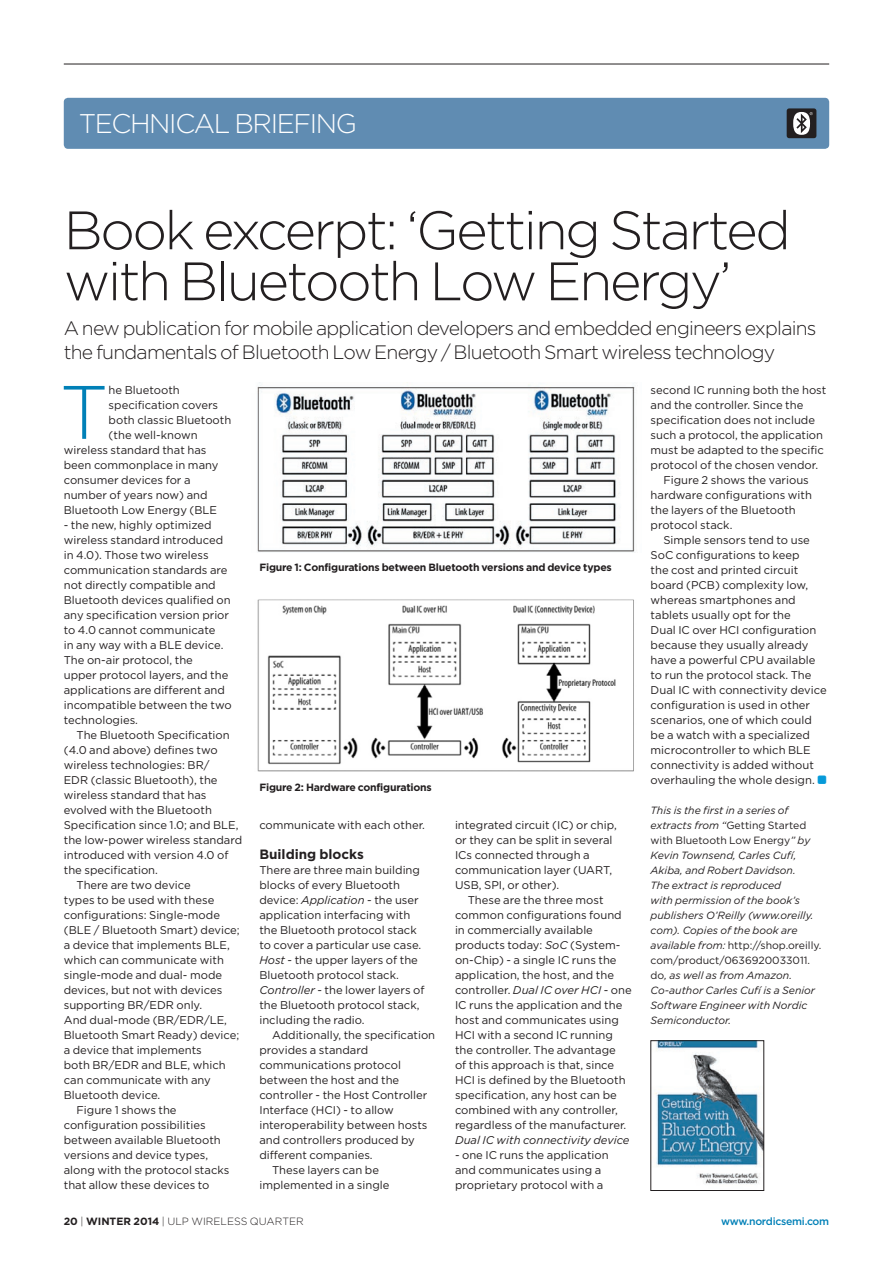
<style>
.page{position:relative;width:893px;height:1263px;background:#fff}
.page>*{position:absolute;margin:0;border:0;box-sizing:border-box;transform-origin:0 0}
.t1{font:300 75.6px "Gotham";color:#0080b7}
.t2{font:300 54px/51px "Gotham";letter-spacing:-.045em;color:#231f20}
.t3{font:300 27px "Gotham";letter-spacing:-.05em;color:#fff}
.t4{font:300 19.35px/24px "Gotham";letter-spacing:-.04em;color:#231f20}
.t5{font:700 13.5px "Gotham";color:#231f20}
.t6{font:11.25px/15px "Gotham";color:#231f20}
.t7{font:italic 11.25px "Gotham";color:#231f20}
.t8{font:italic 10.5px/15px "Gotham";color:#231f20}
.t9{font:700 10.5px "Gotham";letter-spacing:-.02em;color:#231f20}
.t10{font:300 10.5px "Gotham";color:#231f20}
.t11{font:500 10.5px "Gotham";letter-spacing:-.025em;color:#0080b7}
.s1{font-style:normal}
.s2{font-style:italic}
.s3{font-weight:700}
</style>
<div class="page">
<img style="left:257px;top:384px;width:378px;height:168px">
<img style="left:257px;top:599px;width:377px;height:173px">
<img style="left:655px;top:1042px;width:107px;height:142px">
<div style="left:651px;top:1040px;width:113px;height:151px;border:1px solid #231f20"></div>
<div style="left:64px;top:98px;width:765px;height:51px;background:#608cb2;border-radius:4px"></div>
<div style="left:787px;top:108px;width:29px;height:30px;background:#231f20;border-radius:3px"></div>
<svg style="left:793px;top:112px;width:20px;height:23px"></svg>
<hr style="left:64px;top:64px;width:765px;height:1px;background:#231f20">
<h3 class="t3" style="left:79px;top:109px;width:280px">Techn ical Briefing</h3>
<h2 class="t2" style="left:64px;top:204px;width:729px">Book excerpt: ‘Getting Started with Bluetooth Low Energy’</h2>
<h3 class="t4" style="left:64px;top:316px;width:754px">A new publication for mobile application developers and embedded engineers explains the fundamentals of Bluetooth Low Energy / Bluetooth Smart wireless technology</h3>
<p class="t6" style="left:651px;top:382px;width:177px">second IC running both the host</p>
<p class="t6" style="left:651px;top:397px;width:154px">and the controller. Since the</p>
<p class="t6" style="left:651px;top:412px;width:166px">specification does not include</p>
<p class="t6" style="left:651px;top:427px;width:174px">such a protocol, the application</p>
<p class="t6" style="left:651px;top:442px;width:175px">must be adapted to the specific</p>
<p class="t6" style="left:651px;top:457px;width:169px">protocol of the chosen vendor.</p>
<p class="t6" style="left:663px;top:472px;width:147px">Figure 2 shows the various</p>
<p class="t6" style="left:651px;top:487px;width:163px">hardware configurations with</p>
<p class="t6" style="left:651px;top:502px;width:147px">the layers of the Bluetooth</p>
<p class="t6" style="left:651px;top:517px;width:83px">protocol stack.</p>
<p class="t6" style="left:663px;top:532px;width:148px">Simple sensors tend to use</p>
<p class="t6" style="left:651px;top:547px;width:150px">SoC configurations to keep</p>
<p class="t6" style="left:651px;top:562px;width:149px">the cost and printed circuit</p>
<p class="t6" style="left:651px;top:577px;width:159px">board (PCB) complexity low,</p>
<p class="t6" style="left:651px;top:592px;width:147px">whereas smartphones and</p>
<p class="t6" style="left:651px;top:607px;width:142px">tablets usually opt for the</p>
<p class="t6" style="left:651px;top:622px;width:167px">Dual IC over HCI configuration</p>
<p class="t6" style="left:651px;top:637px;width:159px">because they usually already</p>
<p class="t6" style="left:651px;top:652px;width:166px">have a powerful CPU available</p>
<p class="t6" style="left:651px;top:667px;width:162px">to run the protocol stack. The</p>
<p class="t6" style="left:651px;top:682px;width:178px">Dual IC with connectivity device</p>
<p class="t6" style="left:651px;top:697px;width:161px">configuration is used in other</p>
<p class="t6" style="left:651px;top:712px;width:163px">scenarios, one of which could</p>
<p class="t6" style="left:651px;top:727px;width:161px">be a watch with a specialized</p>
<p class="t6" style="left:651px;top:742px;width:160px">microcontroller to which BLE</p>
<p class="t6" style="left:651px;top:757px;width:165px">connectivity is added without</p>
<p class="t6" style="left:651px;top:772px;width:178px">overhauling the whole design. <sub>Z</sub></p>
<p class="t8" style="left:651px;top:803px;width:172px">This is the first in a series of extracts from “<span class="s1">Getting Started with Bluetooth Low Energy</span>” by<br>Kevin Townsend, Carles Cufí,<br>Akiba, and Robert Davidson.<br>The extract is reproduced<br>with permission of the book’s publishers O’Reilly (www.oreilly. com). Copies of the book are available from: <span class="s1">http://shop.oreilly. com/product/0636920033011. do</span>, as well as from Amazon.<br>Co-author Carles Cufí is a Senior<br>Software Engineer with Nordic<br>Semiconductor.</p>
<h1 class="t1" style="left:60px;top:371px;width:42px">T</h1>
<p class="t6" style="left:109px;top:382px;width:73px">he Bluetooth</p>
<p class="t6" style="left:109px;top:397px;width:111px">specification covers</p>
<p class="t6" style="left:109px;top:412px;width:124px">both classic Bluetooth</p>
<p class="t6" style="left:109px;top:427px;width:91px">(the well-known</p>
<p class="t6" style="left:64px;top:442px;width:144px">wireless standard that has</p>
<p class="t6" style="left:64px;top:457px;width:156px">been commonplace in many</p>
<p class="t6" style="left:64px;top:472px;width:128px">consumer devices for a</p>
<p class="t6" style="left:64px;top:487px;width:145px">number of years now) and</p>
<p class="t6" style="left:64px;top:502px;width:153px">Bluetooth Low Energy (BLE</p>
<p class="t6" style="left:64px;top:517px;width:169px">- the new, highly optimized wireless standard introduced in 4.0). Those two wireless communication standards are not directly compatible and<br>Bluetooth devices qualified on any specification version prior to 4.0 cannot communicate<br>in any way with a BLE device.<br>The on-air protocol, the<br>upper protocol layers, and the applications are different and incompatible between the two technologies.</p>
<p class="t6" style="left:77px;top:727px;width:155px">The Bluetooth Specification</p>
<p class="t6" style="left:64px;top:742px;width:156px">(4.0 and above) defines two</p>
<p class="t6" style="left:64px;top:757px;width:147px">wireless technologies: BR/</p>
<p class="t6" style="left:64px;top:772px;width:155px">EDR (classic Bluetooth), the</p>
<p class="t6" style="left:64px;top:787px;width:144px">wireless standard that has</p>
<p class="t6" style="left:64px;top:802px;width:150px">evolved with the Bluetooth</p>
<p class="t6" style="left:64px;top:817px;width:176px">Specification since 1.0; and BLE,</p>
<p class="t6" style="left:64px;top:832px;width:180px">the low-power wireless standard</p>
<p class="t6" style="left:64px;top:847px;width:166px">introduced with version 4.0 of</p>
<p class="t6" style="left:64px;top:862px;width:96px">the specification.</p>
<p class="t6" style="left:77px;top:877px;width:116px">There are two device</p>
<p class="t6" style="left:64px;top:892px;width:152px">types to be used with these</p>
<p class="t6" style="left:64px;top:907px;width:158px">configurations: Single-mode</p>
<p class="t6" style="left:64px;top:922px;width:177px">(BLE / Bluetooth Smart) device;</p>
<p class="t6" style="left:64px;top:937px;width:168px">a device that implements BLE,</p>
<p class="t6" style="left:64px;top:952px;width:162px">which can communicate with</p>
<p class="t6" style="left:64px;top:967px;width:160px">single-mode and dual- mode</p>
<p class="t6" style="left:64px;top:982px;width:160px">devices, but not with devices</p>
<p class="t6" style="left:64px;top:997px;width:140px">supporting BR/EDR only.</p>
<p class="t6" style="left:64px;top:1012px;width:165px">And dual-mode (BR/EDR/LE,</p>
<p class="t6" style="left:64px;top:1027px;width:177px">Bluetooth Smart Ready) device;</p>
<p class="t6" style="left:64px;top:1042px;width:140px">a device that implements</p>
<p class="t6" style="left:64px;top:1057px;width:164px">both BR/EDR and BLE, which</p>
<p class="t6" style="left:64px;top:1072px;width:149px">can communicate with any</p>
<p class="t6" style="left:64px;top:1087px;width:98px">Bluetooth device.</p>
<p class="t6" style="left:77px;top:1102px;width:102px">Figure 1 shows the</p>
<p class="t6" style="left:64px;top:1117px;width:143px">configuration possibilities</p>
<p class="t6" style="left:64px;top:1132px;width:159px">between available Bluetooth</p>
<p class="t6" style="left:64px;top:1147px;width:146px">versions and device types,</p>
<p class="t6" style="left:64px;top:1162px;width:167px">along with the protocol stacks</p>
<p class="t6" style="left:64px;top:1177px;width:147px">that allow these devices to</p>
<p class="t9" style="left:259px;top:561px;width:354px">Figure 1: Configurations between Bluetooth versions and device types</p>
<p class="t9" style="left:259px;top:781px;width:174px">Figure 2: Hardware configurations</p>
<p class="t6" style="left:259px;top:817px;width:167px">communicate with each other.</p>
<p class="t5" style="left:259px;top:846px;width:106px">Building blocks</p>
<p class="t6" style="left:259px;top:862px;width:167px">There are three main building blocks of every Bluetooth device: <span class="s2">Application</span> - the user application interfacing with the Bluetooth protocol stack to cover a particular use case.<br><span class="s2">Host</span> - the upper layers of the<br>Bluetooth protocol stack.<br><span class="s2">Controller</span> - the lower layers of the Bluetooth protocol stack, including the radio.</p>
<p class="t6" style="left:272px;top:1027px;width:165px">Additionally, the specification</p>
<p class="t6" style="left:259px;top:1042px;width:110px">provides a standard</p>
<p class="t6" style="left:259px;top:1057px;width:143px">communications protocol</p>
<p class="t6" style="left:259px;top:1072px;width:141px">between the host and the</p>
<p class="t6" style="left:259px;top:1087px;width:170px">controller - the Host Controller</p>
<p class="t6" style="left:259px;top:1102px;width:136px">Interface (HCI) - to allow</p>
<p class="t6" style="left:259px;top:1117px;width:170px">interoperability between hosts</p>
<p class="t6" style="left:259px;top:1132px;width:157px">and controllers produced by</p>
<p class="t6" style="left:259px;top:1147px;width:115px">different companies.</p>
<p class="t6" style="left:272px;top:1162px;width:108px">These layers can be</p>
<p class="t6" style="left:259px;top:1177px;width:132px">implemented in a single</p>
<p class="t6" style="left:455px;top:817px;width:163px">integrated circuit (IC) or chip, or they can be split in several<br>ICs connected through a communication layer (UART,<br>USB, SPI, or other).</p>
<p class="t6" style="left:455px;top:892px;width:178px;text-indent:13px">These are the three most common configurations found in commercially available products today: <span class="s2">SoC</span> (System&shy;on-Chip) - a single IC runs the application, the host, and the controller. <span class="s2">Dual IC over HCI</span> - one<br>IC runs the application and the host and communicates using<br>HCI with a second IC running the controller. The advantage<br>of this approach is that, since<br>HCI is defined by the Bluetooth specification, any host can be combined with any controller, regardless of the manufacturer.</p>
<p class="t7" style="left:455px;top:1133px;width:176px">Dual IC with connectivity device</p>
<p class="t6" style="left:455px;top:1147px;width:155px">- one IC runs the application and communicates using a proprietary protocol with a</p>
<p class="t10" style="left:64px;top:1215px;width:241px"><span class="s3">20</span> | <span class="s3">winter 2014</span> | ulp wireless quarter</p>
<p class="t11" style="left:721px;top:1215px;width:110px">www.nordicsemi.com</p>
</div>
